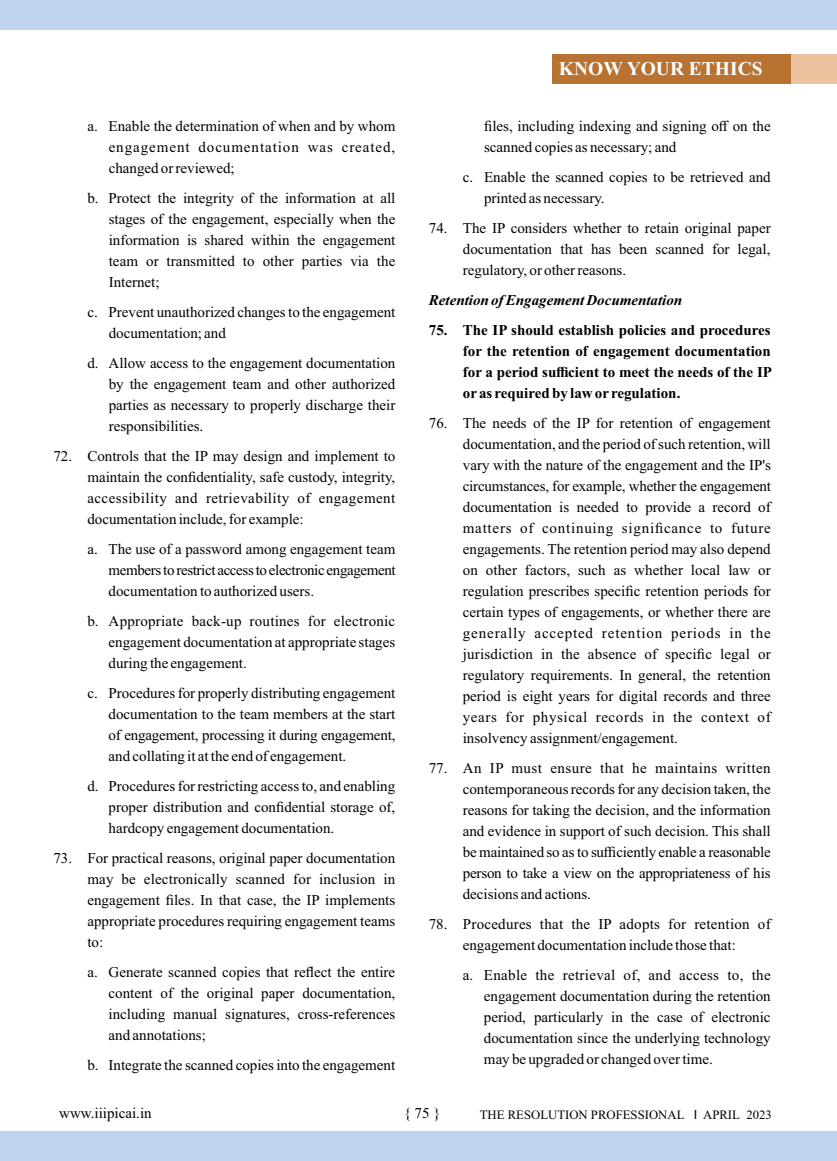
<style>
.page{position:relative;width:837px;height:1161px;background:#fff}
.page>*{position:absolute;margin:0;border:0;box-sizing:border-box;transform-origin:0 0}
.t1{font:700 19.5px "Times New Roman";color:#fefefe}
.t2{font:15px/21px "Times New Roman";color:#000;text-align:justify}
.t3{font:700 15px/21px "Times New Roman";color:#000;text-align:justify}
.t4{font:italic 700 15px "Times New Roman";color:#000}
.t5{font:12.75px "Times New Roman";color:#000}
.s1{font-family:"Arial"}
</style>
<div class="page">
<div style="left:552px;top:54px;width:239px;height:30px;background:#b87333"></div>
<div style="left:791px;top:54px;width:46px;height:30px;background:#ebc49f"></div>
<div style="left:0;top:0;width:837px;height:30px;background:#bfd3ef"></div>
<div style="left:0;top:1131px;width:837px;height:30px;background:#bfd3ef"></div>
<p class="t2" style="left:109px;top:116px;width:288px;text-indent:-21px">a. Enable the determination of when and by whom engagement documentation was created, changed or reviewed;</p>
<p class="t2" style="left:109px;top:188px;width:288px;text-indent:-21px">b. Protect the integrity of the information at all stages of the engagement, especially when the information is shared within the engagement team or transmitted to other parties via the Internet;</p>
<p class="t2" style="left:109px;top:302px;width:288px;text-indent:-21px">c. Prevent unauthorized changes to the engagement documentation; and</p>
<p class="t2" style="left:109px;top:353px;width:288px;text-indent:-21px">d. Allow access to the engagement documentation by the engagement team and other authorized parties as necessary to properly discharge their responsibilities.</p>
<p class="t2" style="left:87px;top:446px;width:309px;text-indent:-34px">72. Controls that the IP may design and implement to maintain the confidentiality, safe custody, integrity, accessibility and retrievability of engagement documentation include, for example:</p>
<p class="t2" style="left:109px;top:539px;width:289px;text-indent:-21px">a. The use of a password among engagement team membersto restrict accessto electronic engagement documentation to authorized users.</p>
<p class="t2" style="left:109px;top:611px;width:288px;text-indent:-21px">b. Appropriate back-up routines for electronic engagement documentation at appropriate stages during the engagement.</p>
<p class="t2" style="left:109px;top:683px;width:288px;text-indent:-21px">c. Procedures for properly distributing engagement documentation to the team members at the start of engagement, processing it during engagement, and collating it at the end of engagement.</p>
<p class="t2" style="left:109px;top:776px;width:288px;text-indent:-21px">d. Procedures for restricting access to, and enabling proper distribution and confidential storage of, hardcopy engagement documentation.</p>
<p class="t2" style="left:87px;top:848px;width:309px;text-indent:-34px">73. For practical reasons, original paper documentation may be electronically scanned for inclusion in engagement files. In that case, the IP implements appropriate procedures requiring engagement teams to:</p>
<p class="t2" style="left:109px;top:962px;width:288px;text-indent:-21px">a. Generate scanned copies that reflect the entire content of the original paper documentation, including manual signatures, cross-references and annotations;</p>
<p class="t2" style="left:87px;top:1055px;width:309px">b. Integrate the scanned copies into the engagement</p>
<h1 class="t1" style="left:559px;top:62px;width:205px">KNOW YOUR ETHICS</h1>
<p class="t2" style="left:484px;top:116px;width:288px">files, including indexing and signing off on the scanned copies as necessary; and</p>
<p class="t2" style="left:484px;top:167px;width:288px;text-indent:-21px">c. Enable the scanned copies to be retrieved and printed as necessary.</p>
<p class="t2" style="left:463px;top:218px;width:309px;text-indent:-34px">74. The IP considers whether to retain original paper documentation that has been scanned for legal, regulatory, or other reasons.</p>
<p class="t4" style="left:429px;top:294px;width:255px">Retention of Engagement Documentation</p>
<p class="t3" style="left:463px;top:321px;width:311px;text-indent:-34px">75. The IP should establish policies and procedures for the retention of engagement documentation for a period sufficient to meet the needs of the IP or as required by law or regulation.</p>
<p class="t2" style="left:463px;top:413px;width:310px;text-indent:-34px">76. The needs of the IP for retention of engagement documentation, and the period of such retention, will vary with the nature of the engagement and the IP's circumstances, for example, whether the engagement documentation is needed to provide a record of matters of continuing significance to future engagements. The retention period may also depend on other factors, such as whether local law or regulation prescribes specific retention periods for certain types of engagements, or whether there are generally accepted retention periods in the jurisdiction in the absence of specific legal or regulatory requirements. In general, the retention period is eight years for digital records and three years for physical records in the context of insolvency assignment/engagement.</p>
<p class="t2" style="left:463px;top:758px;width:310px;text-indent:-34px">77. An IP must ensure that he maintains written contemporaneous records for any decision taken, the reasons for taking the decision, and the information and evidence in support of such decision. This shall be maintained so as to sufficiently enable a reasonable person to take a view on the appropriateness of his decisions and actions.</p>
<p class="t2" style="left:429px;top:914px;width:343px;text-align:center">78. Procedures that the IP adopts for retention of engagement documentation include those that:</p>
<p class="t2" style="left:484px;top:965px;width:288px;text-indent:-21px">a. Enable the retrieval of, and access to, the engagement documentation during the retention period, particularly in the case of electronic documentation since the underlying technology may be upgraded or changed over time.</p>
<p class="t2" style="left:59px;top:1104px;width:94px">www.iiipicai.in</p>
<p class="t2" style="left:404px;top:1104px;width:38px">{ 75 }</p>
<p class="t5" style="left:480px;top:1111px;width:294px">THE RESOLUTION PROFESSIONAL <span class="s1">I</span> APRIL 2023</p>
</div>
